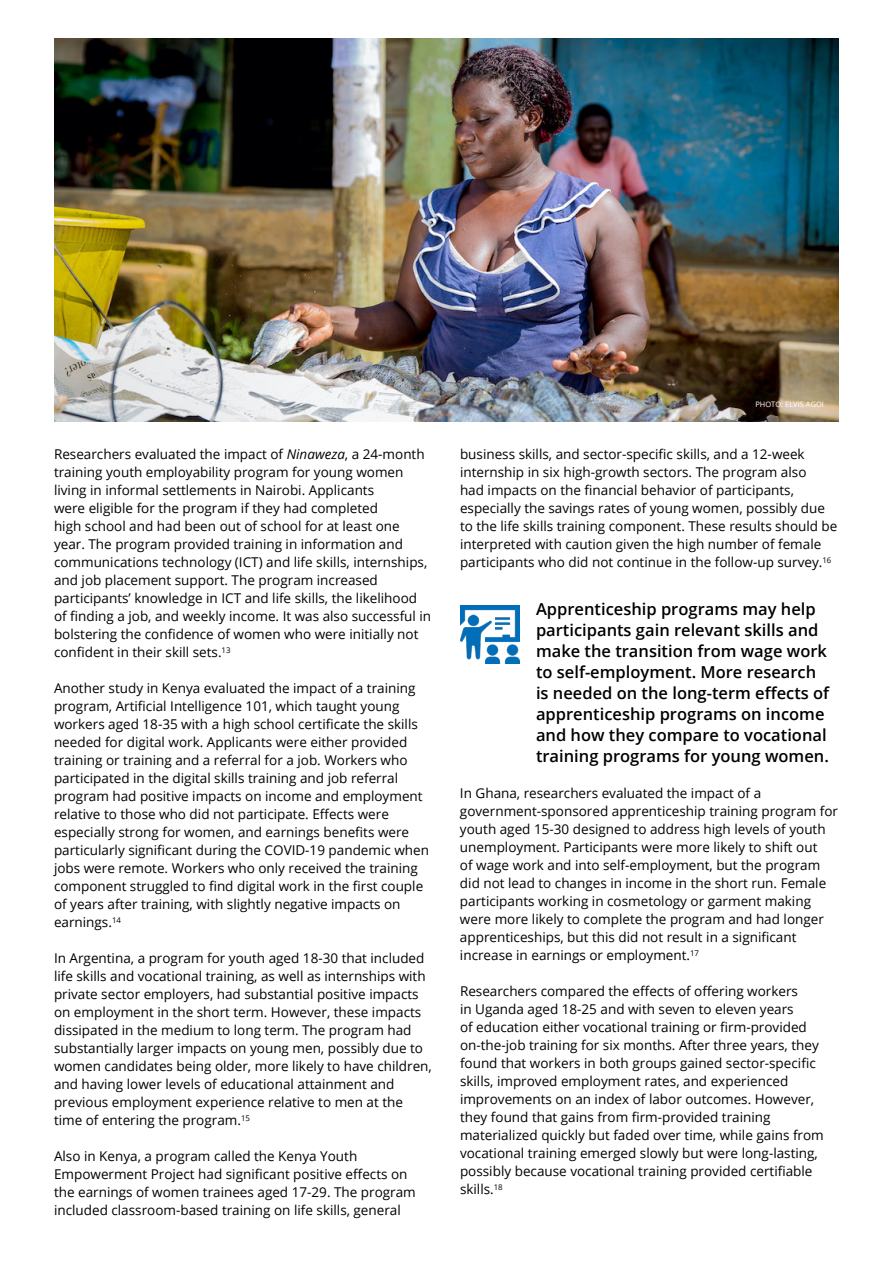
<style>
.page{position:relative;width:893px;height:1263px;background:#fff}
.page>*{position:absolute;margin:0;border:0;box-sizing:border-box;transform-origin:0 0}
.t1{font:600 16.5px/21px "Open Sans";color:#000}
.t2{font:13.5px/18px "Open Sans";color:#000}
.t3{font:7.5px "Open Sans";color:#fff}
.s1{font-style:italic}
</style>
<div class="page">
<img style="left:461px;top:605px;width:58px;height:59px">
<img style="left:54px;top:38px;width:785px;height:384px">
<p class="t2" style="left:54px;top:445px;width:379px">Researchers evaluated the impact of <span class="s1">Ninaweza</span>, a 24-month training youth employability program for young women living in informal settlements in Nairobi. Applicants<br>were eligible for the program if they had completed<br>high school and had been out of school for at least one year. The program provided training in information and communications technology (ICT) and life skills, internships, and job placement support. The program increased participants’ knowledge in ICT and life skills, the likelihood of finding a job, and weekly income. It was also successful in bolstering the confidence of women who were initially not confident in their skill sets.<sup>13</sup></p>
<p class="t2" style="left:54px;top:679px;width:377px">Another study in Kenya evaluated the impact of a training program, Artificial Intelligence 101, which taught young workers aged 18-35 with a high school certificate the skills needed for digital work. Applicants were either provided training or training and a referral for a job. Workers who participated in the digital skills training and job referral program had positive impacts on income and employment relative to those who did not participate. Effects were especially strong for women, and earnings benefits were particularly significant during the COVID-19 pandemic when jobs were remote. Workers who only received the training component struggled to find digital work in the first couple of years after training, with slightly negative impacts on earnings.<sup>14</sup></p>
<p class="t2" style="left:54px;top:949px;width:379px">In Argentina, a program for youth aged 18-30 that included life skills and vocational training, as well as internships with private sector employers, had substantial positive impacts on employment in the short term. However, these impacts dissipated in the medium to long term. The program had substantially larger impacts on young men, possibly due to women candidates being older, more likely to have children, and having lower levels of educational attainment and previous employment experience relative to men at the time of entering the program.<sup>15</sup></p>
<p class="t2" style="left:54px;top:1147px;width:363px">Also in Kenya, a program called the Kenya Youth Empowerment Project had significant positive effects on the earnings of women trainees aged 17-29. The program included classroom-based training on life skills, general</p>
<p class="t3" style="left:755px;top:399px;width:70px">PHOTO: ELVIS AGOI</p>
<p class="t2" style="left:460px;top:445px;width:379px">business skills, and sector-specific skills, and a 12-week internship in six high-growth sectors. The program also<br>had impacts on the financial behavior of participants, especially the savings rates of young women, possibly due to the life skills training component. These results should be interpreted with caution given the high number of female participants who did not continue in the follow-up survey.<sup>16</sup></p>
<p class="t1" style="left:536px;top:598px;width:295px">Apprenticeship programs may help participants gain relevant skills and make the transition from wage work to self-employment. More research is needed on the long-term effects of apprenticeship programs on income and how they compare to vocational training programs for young women.</p>
<p class="t2" style="left:460px;top:784px;width:380px">In Ghana, researchers evaluated the impact of a government-sponsored apprenticeship training program for youth aged 15-30 designed to address high levels of youth unemployment. Participants were more likely to shift out<br>of wage work and into self-employment, but the program did not lead to changes in income in the short run. Female participants working in cosmetology or garment making were more likely to complete the program and had longer apprenticeships, but this did not result in a significant increase in earnings or employment.<sup>17</sup></p>
<p class="t2" style="left:460px;top:982px;width:365px">Researchers compared the effects of offering workers<br>in Uganda aged 18-25 and with seven to eleven years<br>of education either vocational training or firm-provided on-the-job training for six months. After three years, they found that workers in both groups gained sector-specific skills, improved employment rates, and experienced improvements on an index of labor outcomes. However, they found that gains from firm-provided training materialized quickly but faded over time, while gains from vocational training emerged slowly but were long-lasting, possibly because vocational training provided certifiable skills.<sup>18</sup></p>
</div>
